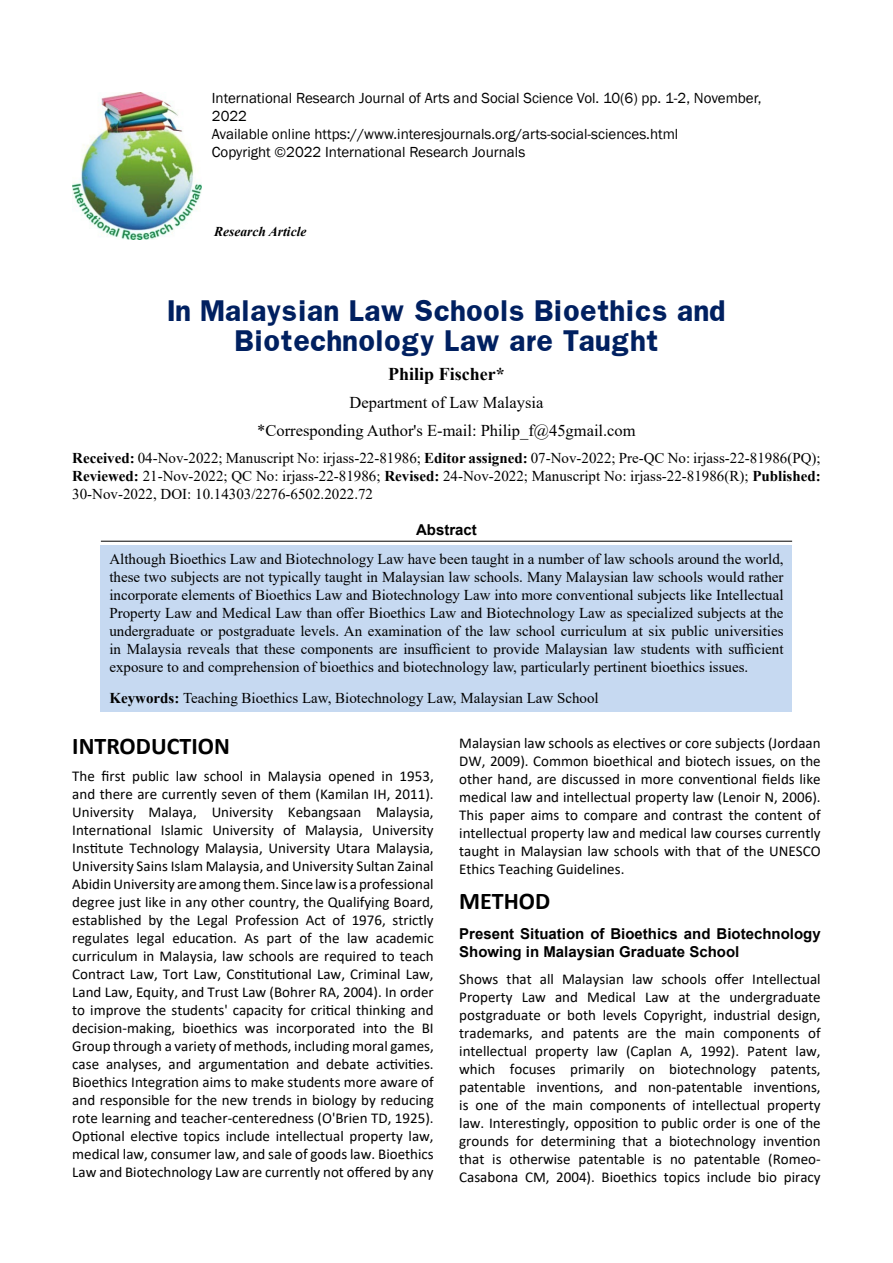
<style>
.page{position:relative;width:893px;height:1263px;background:#fff}
.page>*{position:absolute;margin:0;border:0;box-sizing:border-box;transform-origin:0 0}
.t1{font:700 25.5px/30px "Franklin";color:#002060;text-align:center}
.t2{font:700 24px "Calibri";color:#000}
.t3{font:700 18px "Times New Roman";color:#000}
.t4{font:16.5px/28.3px "Times New Roman";color:#000;text-align:center}
.t5{font:15px/18px "Calibri";color:#000;text-align:justify}
.t6{font:15px/18px "Times New Roman";color:#000;text-align:justify}
.t7{font:15px/18px "Franklin Gothic";color:#000}
.t8{font:700 15px/18px "Arial";color:#000}
.t9{font:italic 700 13.5px "Times New Roman";color:#000101}
.s1{font-weight:700}
</style>
<div class="page">
<img style="left:72px;top:93px;width:129px;height:147px">
<hr style="left:101px;top:541px;width:691px;height:1px;background:#000">
<div style="left:101px;top:545px;width:691px;height:166px;background:#c6d9f1"></div>
<p class="t7" style="left:212px;top:90px;width:551px">International Research Journal of Arts and Social Science Vol. 10(6) pp. 1-2, November, 2022<br>Available online https://www.interesjournals.org/arts-social-sciences.html<br>Copyright ©2022 International Research Journals</p>
<p class="t9" style="left:214px;top:222px;width:94px">Research Article</p>
<h1 class="t1" style="left:167px;top:296px;width:560px">In Malaysian Law Schools Bioethics and<br>Biotechnology Law are Taught</h1>
<p class="t3" style="left:388px;top:361px;width:118px">Philip Fischer*</p>
<p class="t4" style="left:257px;top:388px;width:380px">Department of Law Malaysia<br>*Corresponding Author's E-mail: Philip_f@45gmail.com</p>
<p class="t6" style="left:72px;top:448px;width:750px"><span class="s1">Received:</span> 04-Nov-2022; Manuscript No: irjass-22-81986; <span class="s1">Editor assigned:</span> 07-Nov-2022; Pre-QC No: irjass-22-81986(PQ); <span class="s1">Reviewed:</span> 21-Nov-2022; QC No: irjass-22-81986; <span class="s1">Revised:</span> 24-Nov-2022; Manuscript No: irjass-22-81986(R); <span class="s1">Published:<br></span>30-Nov-2022, DOI: 10.14303/2276-6502.2022.72</p>
<p class="t8" style="left:416px;top:521px;width:62px">Abstract</p>
<p class="t6" style="left:109px;top:550px;width:676px">Although Bioethics Law and Biotechnology Law have been taught in a number of law schools around the world, these two subjects are not typically taught in Malaysian law schools. Many Malaysian law schools would rather incorporate elements of Bioethics Law and Biotechnology Law into more conventional subjects like Intellectual Property Law and Medical Law than offer Bioethics Law and Biotechnology Law as specialized subjects at the undergraduate or postgraduate levels. An examination of the law school curriculum at six public universities in Malaysia reveals that these components are insufficient to provide Malaysian law students with sufficient exposure to and comprehension of bioethics and biotechnology law, particularly pertinent bioethics issues.</p>
<p class="t6" style="left:109px;top:688px;width:491px"><span class="s1">Keywords:</span> Teaching Bioethics Law, Biotechnology Law, Malaysian Law School</p>
<h2 class="t2" style="left:72px;top:729px;width:159px">INTRODUCTION</h2>
<p class="t5" style="left:72px;top:766px;width:363px">The first public law school in Malaysia opened in 1953, and there are currently seven of them (Kamilan IH, 2011).<br>University Malaya, University Kebangsaan Malaysia, International Islamic University of Malaysia, University Institute Technology Malaysia, University Utara Malaysia, University Sains Islam Malaysia, and University Sultan Zainal Abidin University are among them. Since law is a professional degree just like in any other country, the Qualifying Board, established by the Legal Profession Act of 1976, strictly regulates legal education. As part of the law academic curriculum in Malaysia, law schools are required to teach Contract Law, Tort Law, Constitutional Law, Criminal Law, Land Law, Equity, and Trust Law (Bohrer RA, 2004). In order to improve the students' capacity for critical thinking and decision-making, bioethics was incorporated into the BI Group through a variety of methods, including moral games, case analyses, and argumentation and debate activities.<br>Bioethics Integration aims to make students more aware of and responsible for the new trends in biology by reducing rote learning and teacher-centeredness (O'Brien TD, 1925).<br>Optional elective topics include intellectual property law, medical law, consumer law, and sale of goods law. Bioethics Law and Biotechnology Law are currently not offered by any</p>
<p class="t5" style="left:459px;top:733px;width:363px">Malaysian law schools as electives or core subjects (Jordaan DW, 2009). Common bioethical and biotech issues, on the other hand, are discussed in more conventional fields like medical law and intellectual property law (Lenoir N, 2006).<br>This paper aims to compare and contrast the content of intellectual property law and medical law courses currently taught in Malaysian law schools with that of the UNESCO Ethics Teaching Guidelines.</p>
<h2 class="t2" style="left:459px;top:884px;width:93px">METHOD</h2>
<p class="t8" style="left:459px;top:925px;width:363px">Present Situation of Bioethics and Biotechnology<br>Showing in Malaysian Graduate School</p>
<p class="t5" style="left:459px;top:969px;width:363px">Shows that all Malaysian law schools offer Intellectual Property Law and Medical Law at the undergraduate postgraduate or both levels Copyright, industrial design, trademarks, and patents are the main components of intellectual property law (Caplan A, 1992). Patent law, which focuses primarily on biotechnology patents, patentable inventions, and non-patentable inventions, is one of the main components of intellectual property law. Interestingly, opposition to public order is one of the grounds for determining that a biotechnology invention that is otherwise patentable is no patentable (Romeo-Casabona CM, 2004). Bioethics topics include bio piracy</p>
</div>
